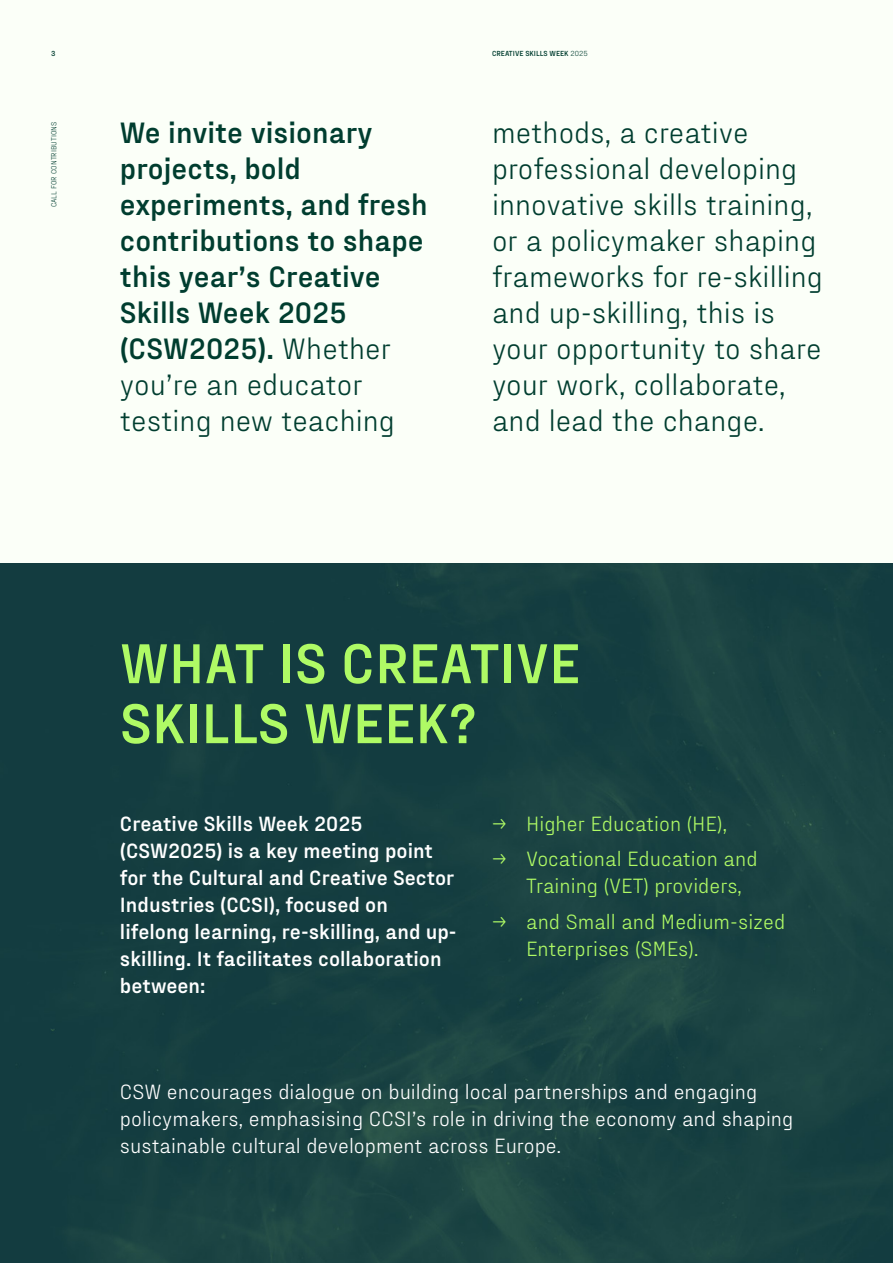
<style>
.page{position:relative;width:893px;height:1263px;background:#fbfff8}
.page>*{position:absolute;margin:0;border:0;box-sizing:border-box;transform-origin:0 0}
.t1{font:700 57px/60px "PP Fraktion Sans";color:#affa65}
.t2{font:300 30px/36px "PP Fraktion Sans";color:#003d2f}
.t3{font:700 30px/36px "PP Fraktion Sans";color:#003d2f}
.t4{font:700 21px/27px "PP Fraktion Sans";color:#fff}
.t5{font:300 21px/27px "PP Fraktion Sans";color:#fff}
.t6{font:300 21px/27px "PP Fraktion Sans";color:#affa65}
.t7{font:700 7.5px "PP Fraktion Sans";color:#003d2f}
.t8{font:300 7.5px "PP Fraktion Sans";color:#003d2f}
.s1{font-weight:300}
</style>
<div class="page">
<img style="left:0;top:563px;width:893px;height:700px">
<p class="t7" style="left:51px;top:48px;width:6px">3</p>
<p class="t7" style="left:492px;top:48px;width:97px">CREATIVE SKILLS WEEK <span class="s1">2025</span></p>
<p class="t8" style="left:48px;top:207px;width:87px;rotate:-90deg">CALL FOR CONTRIBUTIONS</p>
<p class="t3" style="left:120px;top:112px;width:309px">We invite visionary projects, bold experiments, and fresh contributions to shape this year’s Creative<br>Skills Week 2025 (CSW2025). <span class="s1">Whether you’re an educator testing new teaching</span></p>
<p class="t2" style="left:492px;top:112px;width:332px">methods, a creative professional developing innovative skills training, or a policymaker shaping frameworks for re-skilling and up-skilling, this is your opportunity to share your work, collaborate, and lead the change.</p>
<p class="t1" style="left:120px;top:628px;width:462px">WHAT IS CREATIVE<br>SKILLS WEEK?</p>
<p class="t4" style="left:120px;top:808px;width:338px">Creative Skills Week 2025 (CSW2025) is a key meeting point for the Cultural and Creative Sector<br>Industries (CCSI), focused on lifelong learning, re-skilling, and up&shy;skilling. It facilitates collaboration between:</p>
<p class="t6" style="left:492px;top:808px;width:237px">→ Higher Education (HE),</p>
<p class="t6" style="left:526px;top:843px;width:233px;text-indent:-34px">→ Vocational Education and<br>Training (VET) providers,</p>
<p class="t6" style="left:526px;top:906px;width:261px;text-indent:-34px">→ and Small and Medium-sized<br>Enterprises (SMEs).</p>
<p class="t5" style="left:120px;top:1076px;width:675px">CSW encourages dialogue on building local partnerships and engaging policymakers, emphasising CCSI’s role in driving the economy and shaping sustainable cultural development across Europe.</p>
</div>
